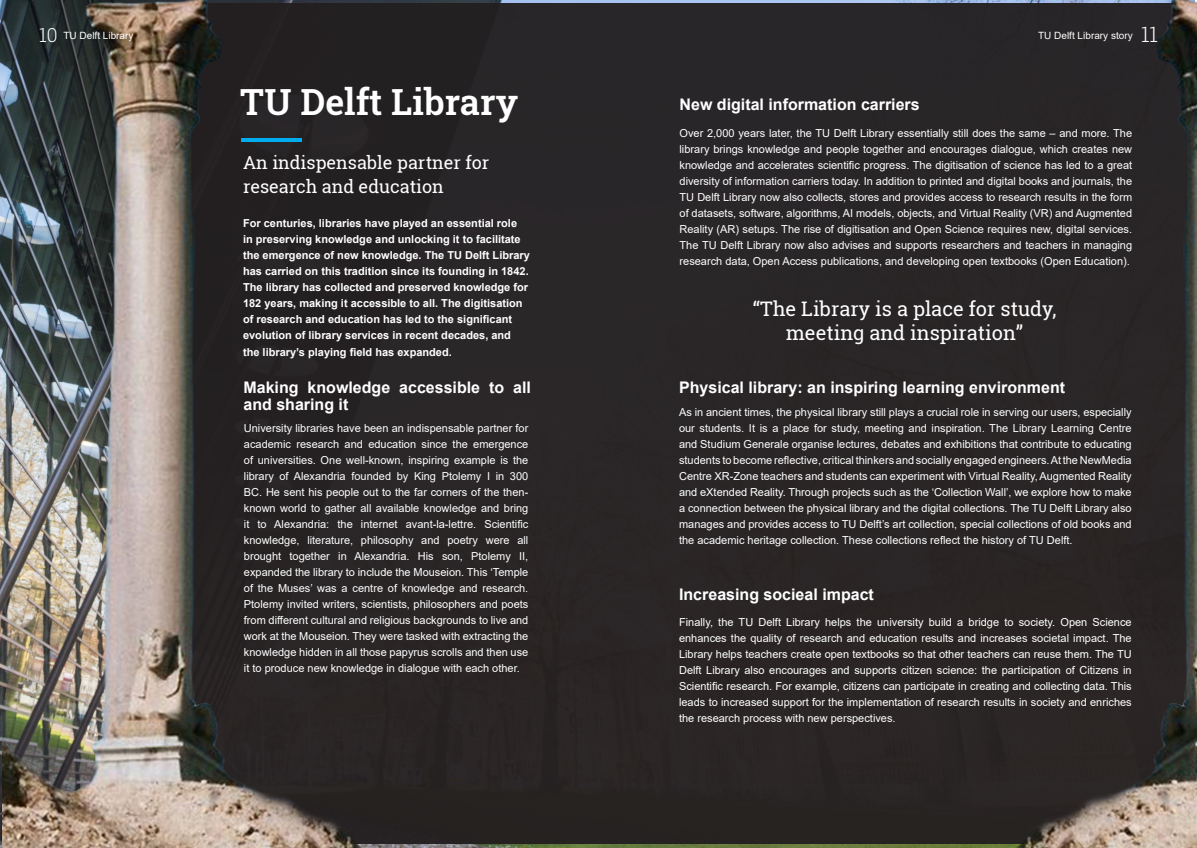
<style>
.page{position:relative;width:1197px;height:848px;background:#fff}
.page>*{position:absolute;margin:0;border:0;box-sizing:border-box;transform-origin:0 0}
.Section_Titles{font:600 36px "Roboto Slab";color:#fff}
.Section_Titles-2{font:20px "Roboto Slab";color:#fff}
.Section_Titles-3{font:18px/24px "Roboto Slab";color:#fff}
._10pt__Black__Left_Justify{font:700 16px/17px "Arial";color:#fff}
._10pt__Black__Left_Justify-2{font:11px/16px "Arial";color:#fff;text-align:justify}
._10pt__Black__Left_Justify-3{font:700 11px/16px "Arial";color:#fff}
.t1{font:10px "Arial";color:#fff}
.s1{font-family:"Roboto Slab";font-weight:300;font-size:19.2px}
.s2{font-family:"Roboto Slab";font-weight:300;font-size:21px}
</style>
<div class="page">
<div style="left:117px;top:4px;width:1076px;height:840px;background:#2a2627"></div>
<img style="left:3px;top:0;width:369px;height:848px">
<hr style="left:241px;top:138px;width:60px;height:3px;background:#00aeef">
<img style="left:980px;top:0;width:216px;height:848px">
<p class="t1" style="left:39px;top:29px;width:96px"><span class="s1">10</span> TU Delft Library</p>
<p class="t1" style="left:1038px;top:29px;width:121px">TU Delft Library story <span class="s2">11</span></p>
<p class="Section_Titles" style="left:240px;top:77px;width:279px">TU Delft Library</p>
<p class="Section_Titles-3" style="left:243px;top:150px;width:248px">An indispensable partner for research and education</p>
<p class="_10pt__Black__Left_Justify-3" style="left:243px;top:216px;width:288px">For centuries, libraries have played an essential role<br>in preserving knowledge and unlocking it to facilitate the emergence of new knowledge. The TU Delft Library has carried on this tradition since its founding in 1842.<br>The library has collected and preserved knowledge for 182 years, making it accessible to all. The digitisation of research and education has led to the significant evolution of library services in recent decades, and the library’s playing field has expanded.</p>
<p class="_10pt__Black__Left_Justify" style="left:243px;top:379px;width:289px">Making knowledge accessible to all and sharing it</p>
<p class="_10pt__Black__Left_Justify-2" style="left:244px;top:420px;width:286px">University libraries have been an indispensable partner for academic research and education since the emergence of universities. One well-known, inspiring example is the library of Alexandria founded by King Ptolemy I in 300<br>BC. He sent his people out to the far corners of the then&shy;known world to gather all available knowledge and bring it to Alexandria: the internet avant-la-lettre. Scientific knowledge, literature, philosophy and poetry were all brought together in Alexandria. His son, Ptolemy II, expanded the library to include the Mouseion. This ‘Temple of the Muses’ was a centre of knowledge and research.<br>Ptolemy invited writers, scientists, philosophers and poets from different cultural and religious backgrounds to live and work at the Mouseion. They were tasked with extracting the knowledge hidden in all those papyrus scrolls and then use it to produce new knowledge in dialogue with each other.</p>
<p class="_10pt__Black__Left_Justify" style="left:679px;top:96px;width:242px">New digital information carriers</p>
<p class="_10pt__Black__Left_Justify-2" style="left:679px;top:125px;width:454px">Over 2,000 years later, the TU Delft Library essentially still does the same – and more. The library brings knowledge and people together and encourages dialogue, which creates new knowledge and accelerates scientific progress. The digitisation of science has led to a great diversity of information carriers today. In addition to printed and digital books and journals, the TU Delft Library now also collects, stores and provides access to research results in the form of datasets, software, algorithms, AI models, objects, and Virtual Reality (VR) and Augmented Reality (AR) setups. The rise of digitisation and Open Science requires new, digital services.<br>The TU Delft Library now also advises and supports researchers and teachers in managing research data, Open Access publications, and developing open textbooks (Open Education).</p>
<p class="Section_Titles-2" style="left:752px;top:295px;width:305px">“The Library is a place for study,</p>
<p class="Section_Titles-2" style="left:786px;top:319px;width:238px">meeting and inspiration”</p>
<p class="_10pt__Black__Left_Justify" style="left:679px;top:379px;width:387px">Physical library: an inspiring learning environment</p>
<p class="_10pt__Black__Left_Justify-2" style="left:679px;top:404px;width:454px">As in ancient times, the physical library still plays a crucial role in serving our users, especially our students. It is a place for study, meeting and inspiration. The Library Learning Centre and Studium Generale organise lectures, debates and exhibitions that contribute to educating students to become reflective, critical thinkers and socially engaged engineers. At the NewMedia Centre XR-Zone teachers and students can experiment with Virtual Reality, Augmented Reality and eXtended Reality. Through projects such as the ‘Collection Wall’, we explore how to make a connection between the physical library and the digital collections. The TU Delft Library also manages and provides access to TU Delft’s art collection, special collections of old books and the academic heritage collection. These collections reflect the history of TU Delft.</p>
<p class="_10pt__Black__Left_Justify" style="left:679px;top:585px;width:196px">Increasing socieal impact</p>
<p class="_10pt__Black__Left_Justify-2" style="left:679px;top:614px;width:454px">Finally, the TU Delft Library helps the university build a bridge to society. Open Science enhances the quality of research and education results and increases societal impact. The Library helps teachers create open textbooks so that other teachers can reuse them. The TU Delft Library also encourages and supports citizen science: the participation of Citizens in Scientific research. For example, citizens can participate in creating and collecting data. This leads to increased support for the implementation of research results in society and enriches the research process with new perspectives.</p>
</div>
